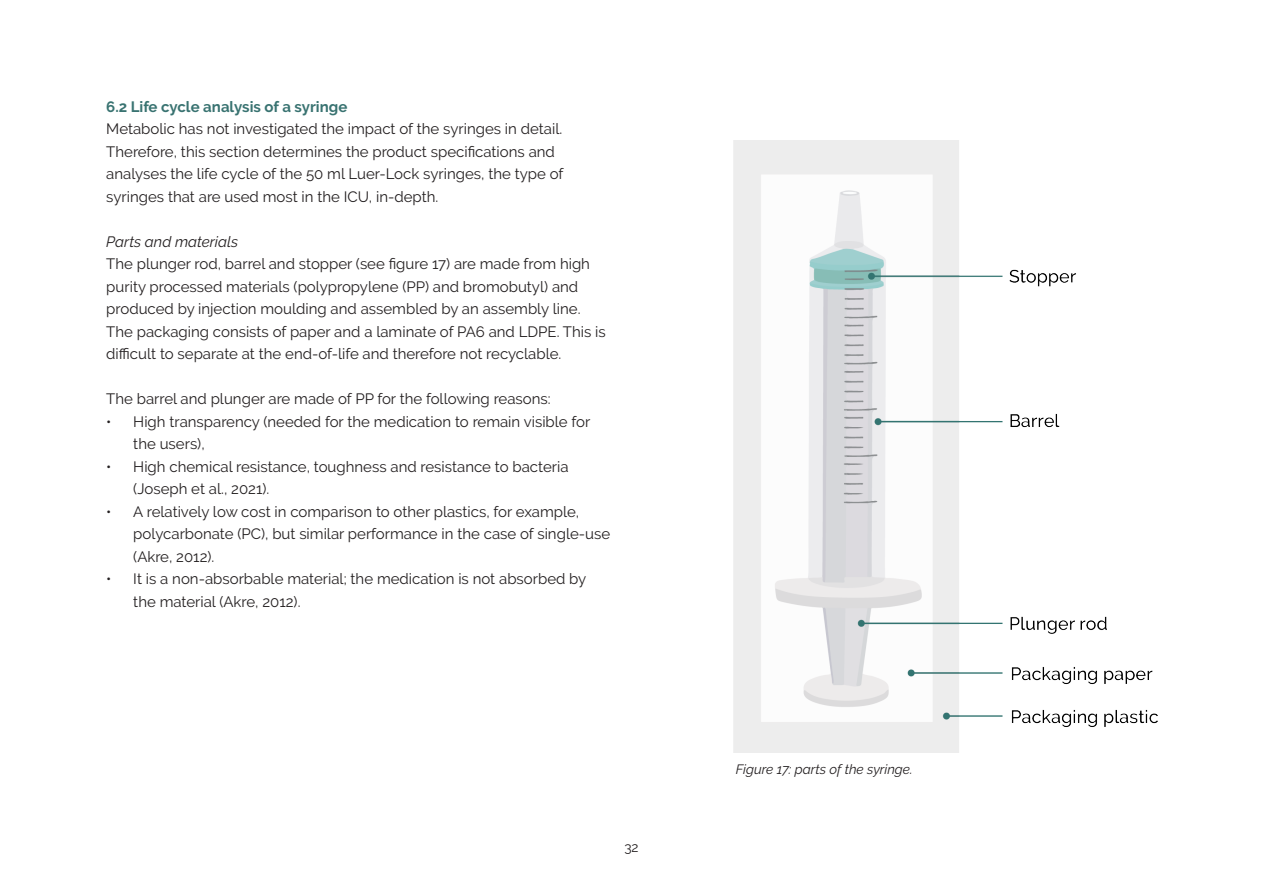
<style>
.page{position:relative;width:1263px;height:893px;background:#fff}
.page>*{position:absolute;margin:0;border:0;box-sizing:border-box;transform-origin:0 0}
.t1{font:15px/22.5px "Raleway";color:#231f20}
.t2{font:700 15px "Raleway";color:#397371}
.t3{font:italic 15px "Raleway";color:#231f20}
.t4{font:italic 13.5px "Raleway";color:#231f20}
.t5{font:13.5px "Raleway";color:#231f20}
</style>
<div class="page">
<img style="left:733px;top:141px;width:425px;height:611px">
<p class="t2" style="left:106px;top:98px;width:243px">6.2 Life cycle analysis of a syringe</p>
<p class="t1" style="left:106px;top:118px;width:459px">Metabolic has not investigated the impact of the syringes in detail.<br>Therefore, this section determines the product specifications and analyses the life cycle of the 50 ml Luer-Lock syringes, the type of syringes that are used most in the ICU, in-depth.</p>
<p class="t3" style="left:106px;top:233px;width:133px">Parts and materials</p>
<p class="t1" style="left:106px;top:253px;width:501px">The plunger rod, barrel and stopper (see figure 17) are made from high purity processed materials (polypropylene (PP) and bromobutyl) and produced by injection moulding and assembled by an assembly line.<br>The packaging consists of paper and a laminate of PA6 and LDPE. This is difficult to separate at the end-of-life and therefore not recyclable.</p>
<p class="t1" style="left:106px;top:388px;width:446px">The barrel and plunger are made of PP for the following reasons:</p>
<p class="t1" style="left:133px;top:410px;width:458px;text-indent:-27px">• High transparency (needed for the medication to remain visible for the users),</p>
<p class="t1" style="left:133px;top:455px;width:437px;text-indent:-27px">• High chemical resistance, toughness and resistance to bacteria (Joseph et al., 2021).</p>
<p class="t1" style="left:133px;top:500px;width:478px;text-indent:-27px">• A relatively low cost in comparison to other plastics, for example, polycarbonate (PC), but similar performance in the case of single-use (Akre, 2012).</p>
<p class="t1" style="left:133px;top:568px;width:455px;text-indent:-27px">• It is a non-absorbable material; the medication is not absorbed by the material (Akre, 2012).</p>
<p class="t5" style="left:624px;top:839px;width:16px">32</p>
<p class="t4" style="left:736px;top:761px;width:179px">Figure 17: parts of the syringe.</p>
</div>
